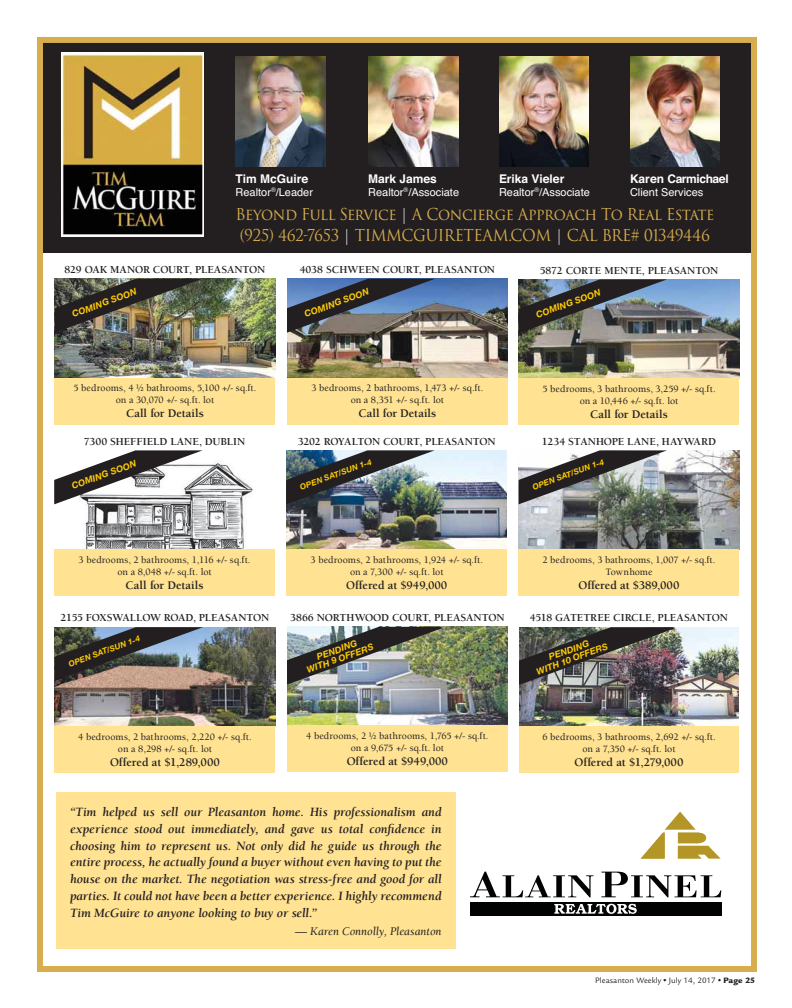
<style>
.page{position:relative;width:792px;height:1008px;background:#fff}
.page>*{position:absolute;margin:0;border:0;box-sizing:border-box;transform-origin:0 0}
.t1{font:16px/21.1px "Trajan Pro 3";letter-spacing:-.03em;color:#d7ad4e;scale:.94 1}
.t2{font:italic 700 13px/16.7px "Berkeley";letter-spacing:-.01em;color:#231f20;text-align:justify}
.t3{font:700 12px "Berkeley";color:#231f20}
.t4{font:700 12px "Helvetica";color:#fff}
.t5{font:italic 12px "Berkeley";color:#231f20}
.t6{font:700 12px "Helvetica";letter-spacing:-.03em;color:#fff}
.t7{font:700 11px "Berkeley";letter-spacing:-.01em;color:#231f20}
.t8{font:11px "Helvetica";color:#fff}
.t9{font:500 10px/12px "Berkeley";letter-spacing:.01em;color:#231f20;text-align:center}
.t10{font:italic 700 9px/9px "Helvetica Neue";color:#ffcb04;text-align:center}
.t11{font:8.5px "Legacy Sans";color:#231f20}
.t12{font:italic 700 8px "Helvetica Neue";color:#ffcb04}
.s1{color:#fff}
.s2{font-family:"Times";font-weight:700}
.s3{font-weight:900}
</style>
<div class="page">
<img style="left:85px;top:462px;width:168px;height:87px">
<div style="left:37px;top:37px;width:720px;height:216px;background:#231f20"></div>
<svg style="left:640px;top:812px;width:81px;height:47px"></svg>
<svg style="left:470px;top:872px;width:124px;height:25px"></svg>
<svg style="left:601px;top:872px;width:120px;height:25px"></svg>
<div style="left:470px;top:902px;width:251px;height:13px;background:#010202"></div>
<svg style="left:554px;top:904px;width:83px;height:10px"></svg>
<div style="left:56px;top:793px;width:400px;height:156px;background:#ffe292"></div>
<div style="left:37px;top:37px;width:720px;height:935px;border:6px solid #d7ad4e"></div>
<img style="left:519px;top:627px;width:220px;height:99px">
<div style="left:519px;top:726px;width:220px;height:47px;background:#ffe292"></div>
<img style="left:519px;top:627px;width:155px;height:58px">
<img style="left:55px;top:279px;width:220px;height:99px">
<div style="left:55px;top:378px;width:220px;height:46px;background:#ffe292"></div>
<img style="left:55px;top:279px;width:148px;height:54px">
<img style="left:61px;top:53px;width:143px;height:184px">
<img style="left:236px;top:56px;width:90px;height:110px">
<img style="left:368px;top:56px;width:90px;height:110px">
<img style="left:499px;top:56px;width:90px;height:110px">
<img style="left:630px;top:56px;width:90px;height:110px">
<img style="left:287px;top:627px;width:221px;height:99px">
<div style="left:287px;top:726px;width:221px;height:46px;background:#ffe292"></div>
<img style="left:287px;top:627px;width:155px;height:58px">
<img style="left:287px;top:279px;width:221px;height:99px">
<div style="left:287px;top:378px;width:221px;height:46px;background:#ffe292"></div>
<img style="left:287px;top:279px;width:148px;height:54px">
<img style="left:519px;top:279px;width:220px;height:99px">
<div style="left:519px;top:378px;width:220px;height:47px;background:#ffe292"></div>
<img style="left:519px;top:279px;width:148px;height:54px">
<div style="left:54px;top:549px;width:221px;height:47px;background:#ffe292"></div>
<svg style="left:54px;top:450px;width:149px;height:54px"></svg>
<img style="left:519px;top:450px;width:220px;height:99px">
<div style="left:519px;top:549px;width:220px;height:47px;background:#ffe292"></div>
<svg style="left:519px;top:450px;width:148px;height:54px;background:#808280"></svg>
<img style="left:287px;top:451px;width:220px;height:99px">
<div style="left:287px;top:550px;width:220px;height:46px;background:#ffe292"></div>
<img style="left:286px;top:450px;width:149px;height:54px">
<img style="left:55px;top:627px;width:220px;height:99px">
<div style="left:55px;top:726px;width:220px;height:47px;background:#ffe292"></div>
<img style="left:55px;top:627px;width:148px;height:54px">
<p class="t4" style="left:236px;top:171px;width:74px">Tim McGuire</p>
<p class="t8" style="left:236px;top:185px;width:79px">Realtor<sup>®</sup>/Leader</p>
<p class="t6" style="left:630px;top:171px;width:100px">Karen Carmichael</p>
<p class="t8" style="left:630px;top:185px;width:75px">Client Services</p>
<h1 class="t1" style="left:235px;top:204px;width:511px">Beyond Full Service <span class="s1">|</span> A Concierge Approach To Real Estate (925) 462-7653 <span class="s1">|</span> TIMMCGUIRETEAM.COM <span class="s1">|</span> CAL BRE# 01349446</h1>
<p class="t4" style="left:499px;top:171px;width:67px">Erika Vieler</p>
<p class="t8" style="left:499px;top:185px;width:92px">Realtor<sup>®</sup>/Associate</p>
<p class="t4" style="left:368px;top:171px;width:70px">Mark James</p>
<p class="t8" style="left:368px;top:185px;width:92px">Realtor<sup>®</sup>/Associate</p>
<p class="t7" style="left:65px;top:263px;width:202px">829 OAK MANOR COURT, PLEASANTON</p>
<p class="t10" style="left:71px;top:310px;width:70px;rotate:-20deg">COMING SOON</p>
<p class="t7" style="left:300px;top:263px;width:197px">4038 SCHWEEN COURT, PLEASANTON</p>
<p class="t10" style="left:303px;top:310px;width:70px;rotate:-20deg">COMING SOON</p>
<p class="t7" style="left:540px;top:263px;width:180px">5872 CORTE MENTE, PLEASANTON</p>
<p class="t10" style="left:535px;top:311px;width:70px;rotate:-20deg">COMING SOON</p>
<p class="t9" style="left:73px;top:382px;width:185px">5 bedrooms, 4 ½ bathrooms, 5,100 +/- sq.ft. on a 30,070 +/- sq.ft. lot</p>
<p class="t3" style="left:126px;top:406px;width:79px">Call for Details</p>
<p class="t9" style="left:311px;top:382px;width:174px">3 bedrooms, 2 bathrooms, 1,473 +/- sq.ft. on a 8,351 +/- sq.ft. lot</p>
<p class="t3" style="left:358px;top:406px;width:79px">Call for Details</p>
<p class="t9" style="left:542px;top:382px;width:175px">5 bedrooms, 3 bathrooms, 3,259 +/- sq.ft. on a 10,446 +/- sq.ft. lot</p>
<p class="t3" style="left:590px;top:407px;width:79px">Call for Details</p>
<p class="t7" style="left:84px;top:434px;width:163px">7300 SHEFFIELD LANE, DUBLIN</p>
<p class="t7" style="left:298px;top:435px;width:199px">3202 ROYALTON COURT, PLEASANTON</p>
<p class="t7" style="left:542px;top:434px;width:176px">1234 STANHOPE LANE, HAYWARD</p>
<p class="t10" style="left:70px;top:482px;width:70px;rotate:-20deg">COMING SOON</p>
<p class="t12" style="left:299px;top:483px;width:77px;rotate:-20deg">OPEN SAT/SUN 1-4</p>
<p class="t12" style="left:531px;top:483px;width:77px;rotate:-20deg">OPEN SAT/SUN 1-4</p>
<p class="t9" style="left:79px;top:553px;width:173px">3 bedrooms, 2 bathrooms, 1,116 +/- sq.ft. on a 8,048 +/- sq.ft. lot</p>
<p class="t3" style="left:126px;top:578px;width:79px">Call for Details</p>
<p class="t9" style="left:311px;top:554px;width:174px">3 bedrooms, 2 bathrooms, 1,924 +/- sq.ft. on a 7,300 +/- sq.ft. lot</p>
<p class="t3" style="left:346px;top:578px;width:103px">Offered at $949,000</p>
<p class="t9" style="left:542px;top:553px;width:175px">2 bedrooms, 3 bathrooms, 1,007 +/- sq.ft.<br>Townhome</p>
<p class="t3" style="left:578px;top:578px;width:103px">Offered at $389,000</p>
<p class="t7" style="left:61px;top:611px;width:210px">2155 FOXSWALLOW ROAD, PLEASANTON</p>
<p class="t12" style="left:67px;top:660px;width:77px;rotate:-20deg">OPEN SAT/SUN 1-4</p>
<p class="t7" style="left:290px;top:611px;width:216px">3866 NORTHWOOD COURT, PLEASANTON</p>
<p class="t10" style="left:303px;top:658px;width:72px;rotate:-20deg">PENDING<br>WITH 9 OFFERS</p>
<p class="t7" style="left:530px;top:611px;width:200px">4518 GATETREE CIRCLE, PLEASANTON</p>
<p class="t10" style="left:532px;top:659px;width:77px;rotate:-20deg">PENDING<br>WITH 10 OFFERS</p>
<p class="t9" style="left:78px;top:730px;width:175px">4 bedrooms, 2 bathrooms, 2,220 +/- sq.ft. on a 8,298 +/- sq.ft. lot</p>
<p class="t3" style="left:110px;top:755px;width:111px">Offered at $1,289,000</p>
<p class="t9" style="left:306px;top:730px;width:184px">4 bedrooms, 2 ½ bathrooms, 1,765 +/- sq.ft. on a 9,675 +/- sq.ft. lot</p>
<p class="t3" style="left:347px;top:754px;width:103px">Offered at $949,000</p>
<p class="t9" style="left:542px;top:730px;width:175px">6 bedrooms, 3 bathrooms, 2,692 +/- sq.ft. on a 7,350 +/- sq.ft. lot</p>
<p class="t3" style="left:575px;top:755px;width:110px">Offered at $1,279,000</p>
<p class="t2" style="left:70px;top:805px;width:373px">“Tim helped us sell our Pleasanton home. His professionalism and experience stood out immediately, and gave us total confidence in choosing him to represent us. Not only did he guide us through the entire process, he actually found a buyer without even having to put the house on the market. The negotiation was stress-free and good for all parties. It could not have been a better experience. I highly recommend Tim McGuire to anyone looking to buy or sell.”</p>
<p class="t5" style="left:295px;top:925px;width:148px">— Karen Connolly, Pleasanton</p>
<p class="t11" style="left:595px;top:977px;width:161px">Pleasanton Weekly <span class="s2">•</span> July 14, 2017 <span class="s2">•</span> <span class="s3">Page 25</span></p>
</div>
